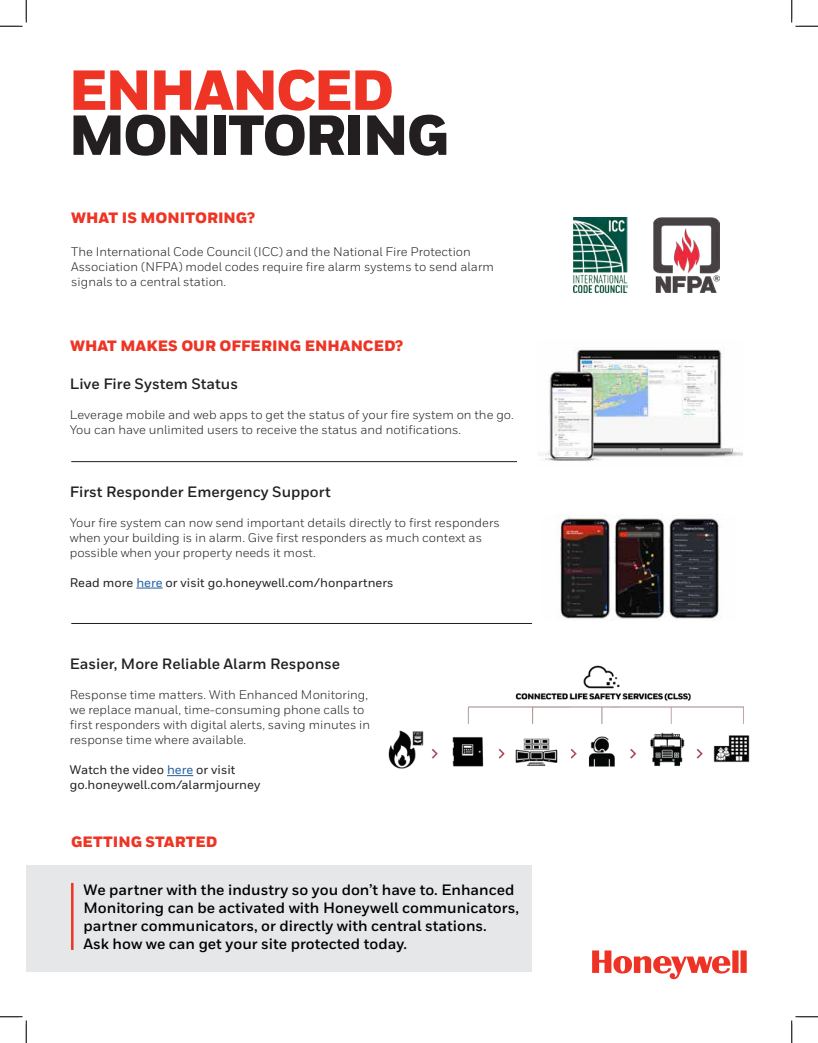
<style>
.page{position:relative;width:818px;height:1043px;background:#fff}
.page>*{position:absolute;margin:0;border:0;box-sizing:border-box;transform-origin:0 0}
.t1{font:900 56.25px "Honeywell Sans";letter-spacing:-.04em;color:#231f20}
.t2{font:900 56.25px "Honeywell Sans";letter-spacing:-.04em;color:#ee3525}
.t3{font:700 15px/18px "Honeywell Sans";color:#000101}
.t4{font:700 15px "Honeywell Sans";color:#231f20}
.t5{font:900 15px "Honeywell Sans";color:#ee3525}
.t6{font:12.5px/15px "Honeywell Sans";color:#231f20}
.t7{font:500 12.5px/15px "Honeywell Sans";color:#231f20}
.s1{color:#215e9e}
</style>
<div class="page">
<div style="left:26px;top:864px;width:506px;height:107px;background:#e6e7e8"></div>
<img style="left:653px;top:218px;width:66px;height:74px">
<img style="left:557px;top:514px;width:163px;height:105px">
<img style="left:573px;top:218px;width:54px;height:74px">
<svg style="left:136px;top:587px;width:27px;height:1px"></svg>
<img style="left:388px;top:665px;width:362px;height:104px">
<svg style="left:592px;top:950px;width:154px;height:29px"></svg>
<hr style="left:71px;top:882px;width:2px;height:67px;background:#ee3525">
<img style="left:539px;top:346px;width:203px;height:116px">
<svg style="left:167px;top:775px;width:26px;height:1px"></svg>
<hr style="left:71px;top:461px;width:446px;height:1px;background:#231f20">
<hr style="left:71px;top:623px;width:461px;height:1px;background:#231f20">
<svg style="left:0;top:0;width:27px;height:27px"></svg>
<svg style="left:0;top:1016px;width:27px;height:26px"></svg>
<svg style="left:791px;top:0;width:27px;height:27px"></svg>
<svg style="left:791px;top:1016px;width:27px;height:26px"></svg>
<h1 class="t2" style="left:69px;top:56px;width:327px">ENHANCED</h1>
<h1 class="t1" style="left:69px;top:101px;width:381px">MONITORING</h1>
<p class="t5" style="left:71px;top:208px;width:185px">WHAT IS MONITORING?</p>
<p class="t6" style="left:71px;top:244px;width:424px">The International Code Council (ICC) and the National Fire Protection<br>Association (NFPA) model codes require fire alarm systems to send alarm signals to a central station.</p>
<p class="t5" style="left:70px;top:336px;width:334px">WHAT MAKES OUR OFFERING ENHANCED?</p>
<p class="t4" style="left:70px;top:374px;width:170px">Live Fire System Status</p>
<p class="t6" style="left:70px;top:407px;width:445px">Leverage mobile and web apps to get the status of your fire system on the go.<br>You can have unlimited users to receive the status and notifications.</p>
<p class="t4" style="left:70px;top:482px;width:262px">First Responder Emergency Support</p>
<p class="t6" style="left:70px;top:515px;width:431px">Your fire system can now send important details directly to first responders when your building is in alarm. Give first responders as much context as possible when your property needs it most.</p>
<p class="t7" style="left:70px;top:575px;width:325px">Read more <span class="s1">here</span> or visit go.honeywell.com/honpartners</p>
<p class="t4" style="left:70px;top:655px;width:272px">Easier, More Reliable Alarm Response</p>
<p class="t6" style="left:70px;top:687px;width:302px">Response time matters. With Enhanced Monitoring, we replace manual, time-consuming phone calls to first responders with digital alerts, saving minutes in response time where available.</p>
<p class="t7" style="left:70px;top:762px;width:192px">Watch the video <span class="s1">here</span> or visit go.honeywell.com/alarmjourney</p>
<p class="t5" style="left:71px;top:832px;width:148px">GETTING STARTED</p>
<p class="t3" style="left:83px;top:880px;width:437px">We partner with the industry so you don’t have to. Enhanced Monitoring can be activated with Honeywell communicators, partner communicators, or directly with central stations.<br>Ask how we can get your site protected today.</p>
</div>
